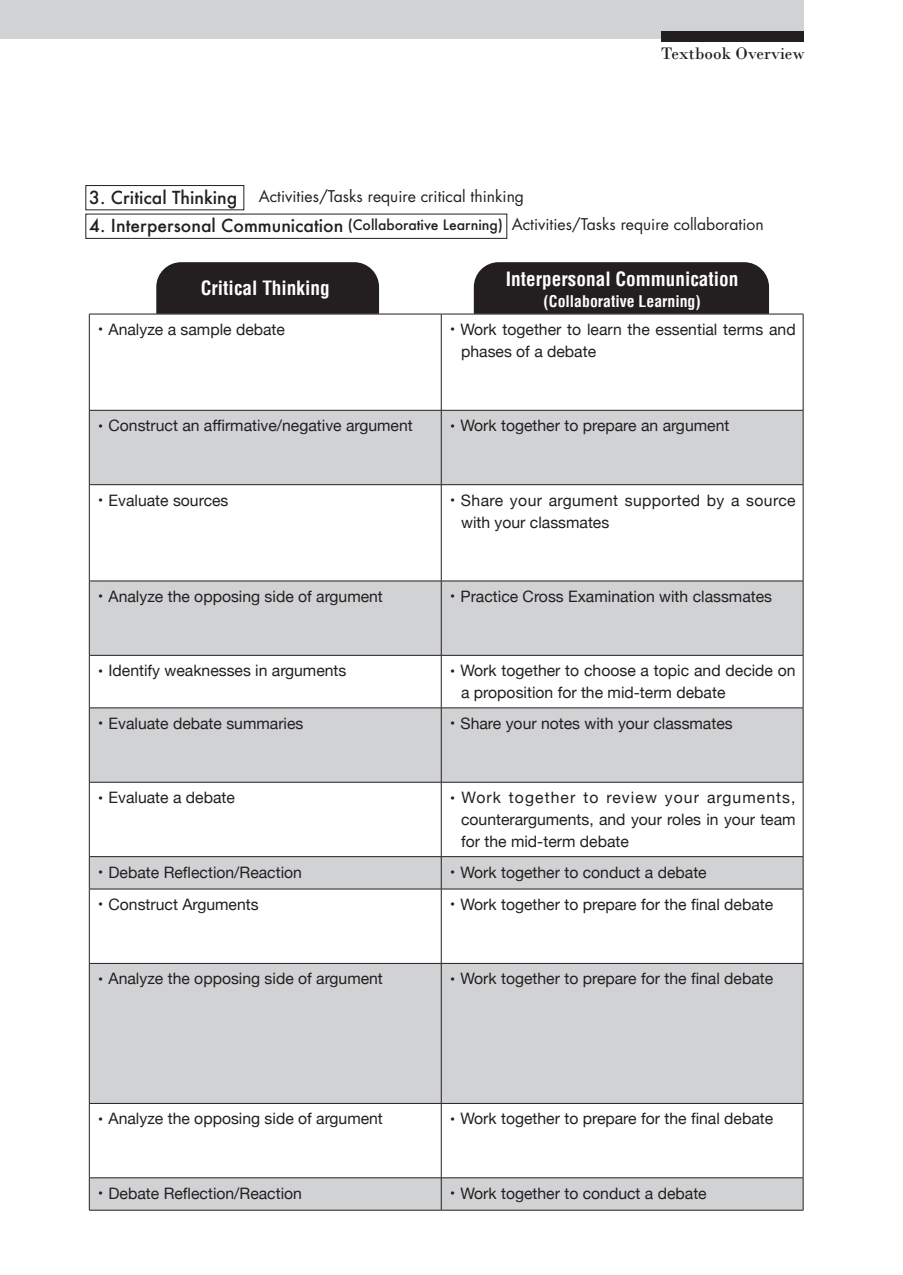
<style>
.page{position:relative;width:903px;height:1275px;background:#fff}
.page>*{position:absolute;margin:0;border:0;box-sizing:border-box;transform-origin:0 0}
.t1{font:700 condensed 19.25px "Helvetica";color:#fff}
.t2{font:17.5px "Bodoni";color:#231f20}
.t3{font:15.75px/21.9px "Helvetica Neue";color:#231f20}
.t4{font:15.75px "Futura Std";color:#231f20}
.t5{font:15.75px/21.9px "Helvetica Neue";letter-spacing:.025em;color:#231f20}
.t6{font:700 condensed 15.75px "Helvetica";color:#fff}
.s1{font-family:"Futura";font-weight:500;font-size:17.5px}
.s2{font-family:"Futura";font-weight:500;font-size:14px}
.s3{font-family:"Koz Min Pr 6 N"}
</style>
<div class="page">
<div style="left:474px;top:262px;width:295px;height:52px;background:#231f20"></div>
<div style="left:156px;top:262px;width:223px;height:52px;background:#231f20"></div>
<svg style="left:90px;top:411px;width:713px;height:799px;fill:#d1d2d4"></svg>
<hr style="left:89px;top:314px;width:1px;height:96px;background:#231f20">
<hr style="left:441px;top:314px;width:1px;height:96px;background:#231f20">
<hr style="left:803px;top:314px;width:1px;height:96px;background:#231f20">
<hr style="left:89px;top:410px;width:352px;height:1px;background:#231f20">
<hr style="left:89px;top:411px;width:1px;height:73px;background:#231f20">
<hr style="left:441px;top:410px;width:362px;height:1px;background:#231f20">
<hr style="left:441px;top:411px;width:1px;height:73px;background:#231f20">
<hr style="left:803px;top:411px;width:1px;height:73px;background:#231f20">
<hr style="left:89px;top:484px;width:352px;height:1px;background:#231f20">
<hr style="left:89px;top:485px;width:1px;height:96px;background:#231f20">
<hr style="left:441px;top:484px;width:362px;height:1px;background:#231f20">
<hr style="left:441px;top:485px;width:1px;height:96px;background:#231f20">
<hr style="left:803px;top:485px;width:1px;height:96px;background:#231f20">
<hr style="left:89px;top:581px;width:352px;height:1px;background:#231f20">
<hr style="left:89px;top:581px;width:1px;height:74px;background:#231f20">
<hr style="left:441px;top:581px;width:362px;height:1px;background:#231f20">
<hr style="left:441px;top:581px;width:1px;height:74px;background:#231f20">
<hr style="left:803px;top:581px;width:1px;height:74px;background:#231f20">
<hr style="left:89px;top:655px;width:352px;height:1px;background:#231f20">
<hr style="left:89px;top:656px;width:1px;height:52px;background:#231f20">
<hr style="left:441px;top:655px;width:362px;height:1px;background:#231f20">
<hr style="left:441px;top:656px;width:1px;height:52px;background:#231f20">
<hr style="left:803px;top:656px;width:1px;height:52px;background:#231f20">
<hr style="left:89px;top:708px;width:352px;height:1px;background:#231f20">
<hr style="left:89px;top:708px;width:1px;height:74px;background:#231f20">
<hr style="left:441px;top:708px;width:362px;height:1px;background:#231f20">
<hr style="left:441px;top:708px;width:1px;height:74px;background:#231f20">
<hr style="left:803px;top:708px;width:1px;height:74px;background:#231f20">
<hr style="left:89px;top:782px;width:352px;height:1px;background:#231f20">
<hr style="left:89px;top:782px;width:1px;height:74px;background:#231f20">
<hr style="left:441px;top:782px;width:362px;height:1px;background:#231f20">
<hr style="left:441px;top:782px;width:1px;height:74px;background:#231f20">
<hr style="left:803px;top:782px;width:1px;height:74px;background:#231f20">
<hr style="left:89px;top:856px;width:352px;height:1px;background:#231f20">
<hr style="left:89px;top:857px;width:1px;height:32px;background:#231f20">
<hr style="left:441px;top:856px;width:362px;height:1px;background:#231f20">
<hr style="left:441px;top:857px;width:1px;height:32px;background:#231f20">
<hr style="left:803px;top:857px;width:1px;height:32px;background:#231f20">
<hr style="left:89px;top:889px;width:352px;height:1px;background:#231f20">
<hr style="left:89px;top:889px;width:1px;height:74px;background:#231f20">
<hr style="left:441px;top:889px;width:362px;height:1px;background:#231f20">
<hr style="left:441px;top:889px;width:1px;height:74px;background:#231f20">
<hr style="left:803px;top:889px;width:1px;height:74px;background:#231f20">
<hr style="left:89px;top:963px;width:352px;height:1px;background:#231f20">
<hr style="left:89px;top:964px;width:1px;height:139px;background:#231f20">
<hr style="left:441px;top:963px;width:362px;height:1px;background:#231f20">
<hr style="left:441px;top:964px;width:1px;height:139px;background:#231f20">
<hr style="left:803px;top:964px;width:1px;height:139px;background:#231f20">
<hr style="left:89px;top:1103px;width:352px;height:1px;background:#231f20">
<hr style="left:89px;top:1104px;width:1px;height:73px;background:#231f20">
<hr style="left:441px;top:1103px;width:362px;height:1px;background:#231f20">
<hr style="left:441px;top:1104px;width:1px;height:73px;background:#231f20">
<hr style="left:803px;top:1104px;width:1px;height:73px;background:#231f20">
<hr style="left:89px;top:1177px;width:352px;height:1px;background:#231f20">
<hr style="left:89px;top:1178px;width:1px;height:32px;background:#231f20">
<hr style="left:441px;top:1177px;width:362px;height:1px;background:#231f20">
<hr style="left:441px;top:1178px;width:1px;height:32px;background:#231f20">
<hr style="left:803px;top:1178px;width:1px;height:32px;background:#231f20">
<hr style="left:89px;top:1210px;width:352px;height:1px;background:#231f20">
<hr style="left:441px;top:1210px;width:362px;height:1px;background:#231f20">
<hr style="left:89px;top:314px;width:352px;height:1px;background:#231f20">
<hr style="left:441px;top:314px;width:362px;height:1px;background:#231f20">
<div style="left:86px;top:185px;width:158px;height:25px;border:1px solid #231f20"></div>
<div style="left:86px;top:214px;width:421px;height:25px;border:1px solid #231f20"></div>
<div style="left:0;top:0;width:803px;height:38px;background:#d1d2d4"></div>
<div style="left:661px;top:32px;width:143px;height:10px;background:#231f20"></div>
<p class="t2" style="left:661px;top:43px;width:145px">Textbook Overview</p>
<p class="t4" style="left:89px;top:186px;width:436px"><span class="s1">3. Critical Thinking</span> Activities/Tasks require critical thinking</p>
<p class="t4" style="left:89px;top:214px;width:676px"><span class="s1">4. Interpersonal Communication</span> <span class="s2">(Collaborative Learning)</span> Activities/Tasks require collaboration</p>
<p class="t1" style="left:201px;top:276px;width:130px">Critical Thinking</p>
<p class="t1" style="left:506px;top:267px;width:234px">Interpersonal Communication</p>
<p class="t6" style="left:544px;top:291px;width:159px">(Collaborative Learning)</p>
<p class="t3" style="left:93px;top:319px;width:194px"><span class="s3">・</span>Analyze a sample debate</p>
<p class="t3" style="left:461px;top:319px;width:336px;text-indent:-16px"><span class="s3">・</span>Work together to learn the essential terms and phases of a debate</p>
<p class="t3" style="left:93px;top:416px;width:321px"><span class="s3">・</span>Construct an affirmative/negative argument</p>
<p class="t3" style="left:445px;top:416px;width:286px"><span class="s3">・</span>Work together to prepare an argument</p>
<p class="t3" style="left:93px;top:490px;width:137px"><span class="s3">・</span>Evaluate sources</p>
<p class="t5" style="left:461px;top:490px;width:336px;text-indent:-16px"><span class="s3">・</span>Share your argument supported by a source with your classmates</p>
<p class="t3" style="left:93px;top:586px;width:292px"><span class="s3">・</span>Analyze the opposing side of argument</p>
<p class="t3" style="left:445px;top:586px;width:329px"><span class="s3">・</span>Practice Cross Examination with classmates</p>
<p class="t3" style="left:93px;top:661px;width:255px"><span class="s3">・</span>Identify weaknesses in arguments</p>
<p class="t3" style="left:461px;top:661px;width:336px;text-indent:-16px"><span class="s3">・</span>Work together to choose a topic and decide on a proposition for the mid-term debate</p>
<p class="t3" style="left:93px;top:713px;width:212px"><span class="s3">・</span>Evaluate debate summaries</p>
<p class="t3" style="left:445px;top:713px;width:289px"><span class="s3">・</span>Share your notes with your classmates</p>
<p class="t3" style="left:93px;top:787px;width:144px"><span class="s3">・</span>Evaluate a debate</p>
<p class="t3" style="left:461px;top:787px;width:336px;text-align:justify;text-indent:-16px"><span class="s3">・</span>Work together to review your arguments, counterarguments, and your roles in your team for the mid-term debate</p>
<p class="t3" style="left:93px;top:862px;width:211px"><span class="s3">・</span>Debate Reflection/Reaction</p>
<p class="t3" style="left:445px;top:862px;width:263px"><span class="s3">・</span>Work together to conduct a debate</p>
<p class="t3" style="left:93px;top:894px;width:167px"><span class="s3">・</span>Construct Arguments</p>
<p class="t3" style="left:445px;top:894px;width:330px"><span class="s3">・</span>Work together to prepare for the final debate</p>
<p class="t3" style="left:93px;top:969px;width:292px"><span class="s3">・</span>Analyze the opposing side of argument</p>
<p class="t3" style="left:445px;top:969px;width:330px"><span class="s3">・</span>Work together to prepare for the final debate</p>
<p class="t3" style="left:93px;top:1109px;width:292px"><span class="s3">・</span>Analyze the opposing side of argument</p>
<p class="t3" style="left:445px;top:1109px;width:330px"><span class="s3">・</span>Work together to prepare for the final debate</p>
<p class="t3" style="left:93px;top:1183px;width:211px"><span class="s3">・</span>Debate Reflection/Reaction</p>
<p class="t3" style="left:445px;top:1183px;width:263px"><span class="s3">・</span>Work together to conduct a debate</p>
</div>
